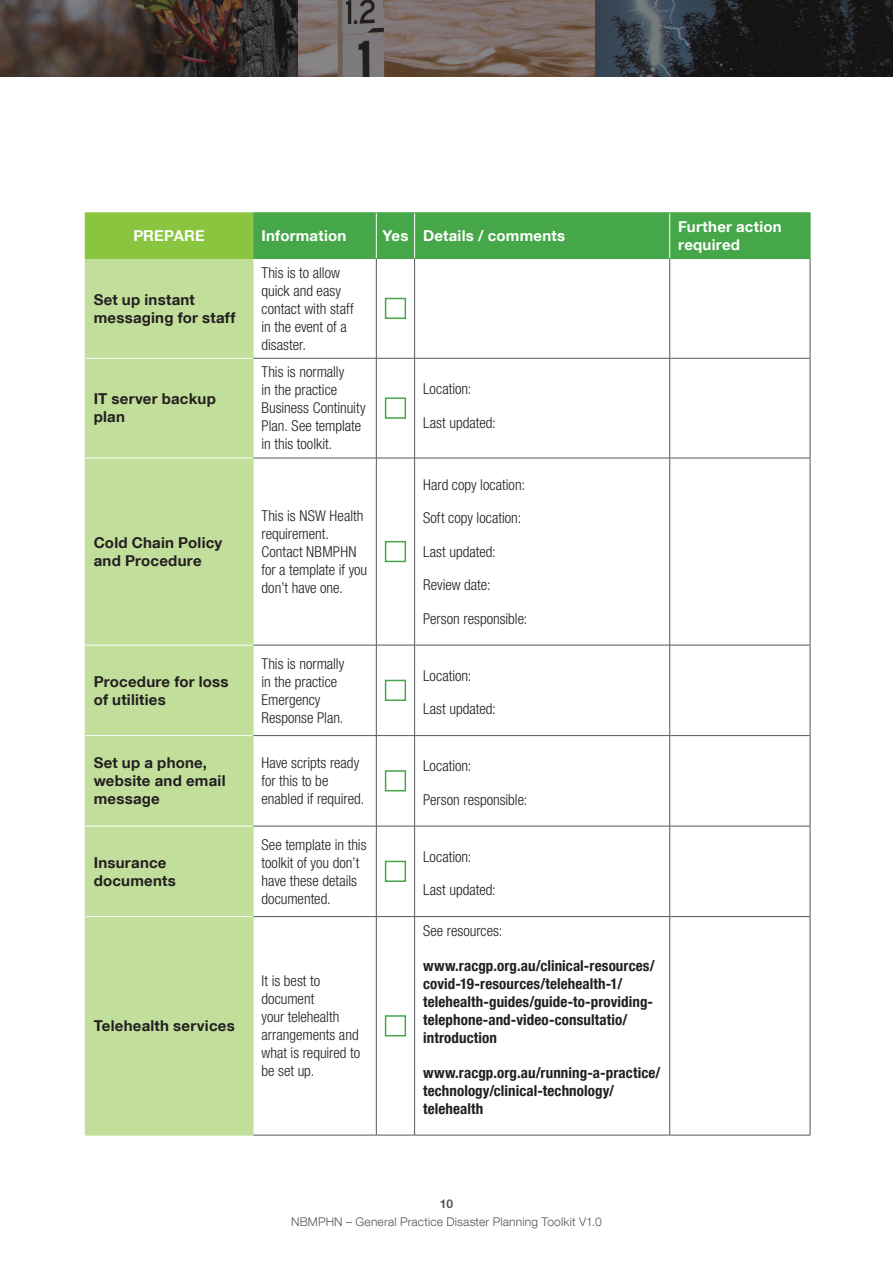
<style>
.page{position:relative;width:893px;height:1263px;background:#fff}
.page>*{position:absolute;margin:0;border:0;box-sizing:border-box;transform-origin:0 0}
.t1{font:300 condensed 15px/18px "Helvetica Neue LT Com";color:#231f20}
.t2{font:700 condensed 15px/18px "Helvetica Neue LT Com";letter-spacing:.005em;color:#231f20}
.t3{font:700 15px/18px "Helvetica Neue LT Com";letter-spacing:.015em;color:#231f20}
.t4{font:700 15px/18px "Helvetica Neue LT Com";letter-spacing:.015em;color:#fff}
.t5{font:300 12px "Helvetica Neue LT Com";letter-spacing:.015em;color:#57585a}
.t6{font:700 12px "Helvetica Neue LT Com";color:#57585a}
</style>
<div class="page">
<div style="left:85px;top:213px;width:168px;height:46px;background:#89c53f"></div>
<div style="left:254px;top:214px;width:556px;height:44px;background:#45a748"></div>
<div style="left:86px;top:259px;width:167px;height:876px;background:#c2de9b"></div>
<hr style="left:376px;top:213px;width:1px;height:45px;background:#fff">
<hr style="left:414px;top:213px;width:1px;height:45px;background:#fff">
<hr style="left:669px;top:213px;width:1px;height:45px;background:#fff">
<hr style="left:376px;top:259px;width:1px;height:99px;background:#57585a">
<hr style="left:414px;top:259px;width:1px;height:99px;background:#57585a">
<hr style="left:669px;top:259px;width:1px;height:99px;background:#57585a">
<hr style="left:810px;top:259px;width:1px;height:99px;background:#57585a">
<hr style="left:253px;top:358px;width:123px;height:1px;background:#57585a">
<hr style="left:376px;top:358px;width:39px;height:1px;background:#57585a">
<hr style="left:376px;top:358px;width:1px;height:100px;background:#57585a">
<hr style="left:415px;top:358px;width:255px;height:1px;background:#57585a">
<hr style="left:414px;top:358px;width:1px;height:100px;background:#57585a">
<hr style="left:670px;top:358px;width:140px;height:1px;background:#57585a">
<hr style="left:669px;top:358px;width:1px;height:100px;background:#57585a">
<hr style="left:810px;top:358px;width:1px;height:100px;background:#57585a">
<hr style="left:253px;top:458px;width:123px;height:1px;background:#57585a">
<hr style="left:376px;top:458px;width:39px;height:1px;background:#57585a">
<hr style="left:376px;top:458px;width:1px;height:187px;background:#57585a">
<hr style="left:415px;top:458px;width:255px;height:1px;background:#57585a">
<hr style="left:414px;top:458px;width:1px;height:187px;background:#57585a">
<hr style="left:670px;top:458px;width:140px;height:1px;background:#57585a">
<hr style="left:669px;top:458px;width:1px;height:187px;background:#57585a">
<hr style="left:810px;top:458px;width:1px;height:187px;background:#57585a">
<hr style="left:253px;top:645px;width:123px;height:1px;background:#57585a">
<hr style="left:376px;top:645px;width:39px;height:1px;background:#57585a">
<hr style="left:376px;top:645px;width:1px;height:90px;background:#57585a">
<hr style="left:415px;top:645px;width:255px;height:1px;background:#57585a">
<hr style="left:414px;top:645px;width:1px;height:90px;background:#57585a">
<hr style="left:670px;top:645px;width:140px;height:1px;background:#57585a">
<hr style="left:669px;top:645px;width:1px;height:90px;background:#57585a">
<hr style="left:810px;top:645px;width:1px;height:90px;background:#57585a">
<hr style="left:253px;top:735px;width:123px;height:1px;background:#57585a">
<hr style="left:376px;top:735px;width:39px;height:1px;background:#57585a">
<hr style="left:376px;top:736px;width:1px;height:90px;background:#57585a">
<hr style="left:415px;top:735px;width:255px;height:1px;background:#57585a">
<hr style="left:414px;top:736px;width:1px;height:90px;background:#57585a">
<hr style="left:670px;top:735px;width:140px;height:1px;background:#57585a">
<hr style="left:669px;top:736px;width:1px;height:90px;background:#57585a">
<hr style="left:810px;top:736px;width:1px;height:90px;background:#57585a">
<hr style="left:253px;top:826px;width:123px;height:1px;background:#57585a">
<hr style="left:376px;top:826px;width:39px;height:1px;background:#57585a">
<hr style="left:376px;top:826px;width:1px;height:90px;background:#57585a">
<hr style="left:415px;top:826px;width:255px;height:1px;background:#57585a">
<hr style="left:414px;top:826px;width:1px;height:90px;background:#57585a">
<hr style="left:670px;top:826px;width:140px;height:1px;background:#57585a">
<hr style="left:669px;top:826px;width:1px;height:90px;background:#57585a">
<hr style="left:810px;top:826px;width:1px;height:90px;background:#57585a">
<hr style="left:253px;top:916px;width:123px;height:1px;background:#57585a">
<hr style="left:376px;top:916px;width:39px;height:1px;background:#57585a">
<hr style="left:376px;top:917px;width:1px;height:218px;background:#57585a">
<hr style="left:415px;top:916px;width:255px;height:1px;background:#57585a">
<hr style="left:414px;top:917px;width:1px;height:218px;background:#57585a">
<hr style="left:670px;top:916px;width:140px;height:1px;background:#57585a">
<hr style="left:669px;top:917px;width:1px;height:218px;background:#57585a">
<hr style="left:810px;top:917px;width:1px;height:218px;background:#57585a">
<hr style="left:253px;top:1135px;width:123px;height:1px;background:#57585a">
<hr style="left:376px;top:1135px;width:39px;height:1px;background:#57585a">
<hr style="left:415px;top:1135px;width:255px;height:1px;background:#57585a">
<hr style="left:670px;top:1135px;width:140px;height:1px;background:#57585a">
<hr style="left:85px;top:358px;width:168px;height:1px;background:#fff">
<hr style="left:85px;top:458px;width:168px;height:1px;background:#fff">
<hr style="left:85px;top:645px;width:168px;height:1px;background:#fff">
<hr style="left:85px;top:735px;width:168px;height:1px;background:#fff">
<hr style="left:85px;top:826px;width:168px;height:1px;background:#fff">
<hr style="left:85px;top:916px;width:168px;height:1px;background:#fff">
<hr style="left:253px;top:213px;width:123px;height:1px;background:#45a748">
<hr style="left:253px;top:258px;width:123px;height:1px;background:#45a748">
<hr style="left:376px;top:213px;width:39px;height:1px;background:#45a748">
<hr style="left:376px;top:258px;width:39px;height:1px;background:#45a748">
<hr style="left:415px;top:213px;width:255px;height:1px;background:#45a748">
<hr style="left:415px;top:258px;width:255px;height:1px;background:#45a748">
<hr style="left:670px;top:213px;width:140px;height:1px;background:#45a748">
<hr style="left:810px;top:213px;width:1px;height:45px;background:#45a748">
<hr style="left:670px;top:258px;width:140px;height:1px;background:#45a748">
<hr style="left:253px;top:213px;width:1px;height:45px;background:#89c53f">
<hr style="left:85px;top:259px;width:1px;height:99px;background:#c2de9b">
<hr style="left:253px;top:259px;width:1px;height:99px;background:#c2de9b">
<hr style="left:85px;top:358px;width:1px;height:100px;background:#c2de9b">
<hr style="left:253px;top:358px;width:1px;height:100px;background:#c2de9b">
<hr style="left:85px;top:458px;width:1px;height:187px;background:#c2de9b">
<hr style="left:253px;top:458px;width:1px;height:187px;background:#c2de9b">
<hr style="left:85px;top:645px;width:1px;height:91px;background:#c2de9b">
<hr style="left:253px;top:645px;width:1px;height:91px;background:#c2de9b">
<hr style="left:85px;top:736px;width:1px;height:90px;background:#c2de9b">
<hr style="left:253px;top:736px;width:1px;height:90px;background:#c2de9b">
<hr style="left:85px;top:826px;width:1px;height:90px;background:#c2de9b">
<hr style="left:253px;top:826px;width:1px;height:90px;background:#c2de9b">
<hr style="left:85px;top:916px;width:1px;height:219px;background:#c2de9b">
<hr style="left:253px;top:916px;width:1px;height:219px;background:#c2de9b">
<hr style="left:85px;top:1135px;width:168px;height:1px;background:#c2de9b">
<div style="left:385px;top:298px;width:21px;height:21px;border:2px solid #45a748"></div>
<div style="left:385px;top:397px;width:21px;height:22px;border:2px solid #45a748"></div>
<div style="left:385px;top:541px;width:21px;height:21px;border:2px solid #45a748"></div>
<div style="left:385px;top:680px;width:21px;height:21px;border:2px solid #45a748"></div>
<div style="left:385px;top:770px;width:21px;height:21px;border:2px solid #45a748"></div>
<div style="left:385px;top:861px;width:21px;height:21px;border:2px solid #45a748"></div>
<div style="left:385px;top:1015px;width:21px;height:21px;border:2px solid #45a748"></div>
<svg style="left:0;top:0;width:893px;height:77px;background:#494240"></svg>
<p class="t4" style="left:133px;top:226px;width:73px">PREPARE</p>
<p class="t4" style="left:261px;top:226px;width:86px">Information</p>
<p class="t4" style="left:382px;top:226px;width:184px">Yes Details / comments</p>
<p class="t4" style="left:678px;top:217px;width:105px">Further action required</p>
<p class="t3" style="left:94px;top:290px;width:143px">Set up instant messaging for staff</p>
<p class="t3" style="left:94px;top:390px;width:124px">IT server backup plan</p>
<p class="t3" style="left:94px;top:533px;width:130px">Cold Chain Policy and Procedure</p>
<p class="t3" style="left:94px;top:672px;width:136px">Procedure for loss of utilities</p>
<p class="t1" style="left:261px;top:263px;width:94px">This is to allow quick and easy contact with staff in the event of a disaster.</p>
<p class="t1" style="left:261px;top:363px;width:106px">This is normally<br>in the practice<br>Business Continuity<br>Plan. See template in this toolkit.</p>
<p class="t1" style="left:261px;top:506px;width:107px">This is NSW Health requirement.<br>Contact NBMPHN for a template if you don’t have one.</p>
<p class="t1" style="left:261px;top:654px;width:84px">This is normally in the practice<br>Emergency<br>Response Plan.</p>
<p class="t1" style="left:423px;top:380px;width:50px">Location:</p>
<p class="t1" style="left:423px;top:413px;width:74px">Last updated:</p>
<p class="t1" style="left:423px;top:475px;width:103px">Hard copy location:</p>
<p class="t1" style="left:423px;top:509px;width:100px">Soft copy location:</p>
<p class="t1" style="left:423px;top:542px;width:74px">Last updated:</p>
<p class="t1" style="left:423px;top:576px;width:69px">Review date:</p>
<p class="t1" style="left:423px;top:609px;width:106px">Person responsible:</p>
<p class="t1" style="left:423px;top:666px;width:50px">Location:</p>
<p class="t1" style="left:423px;top:700px;width:74px">Last updated:</p>
<p class="t3" style="left:94px;top:753px;width:133px">Set up a phone, website and email message</p>
<p class="t1" style="left:261px;top:754px;width:104px">Have scripts ready for this to be enabled if required.</p>
<p class="t1" style="left:423px;top:757px;width:50px">Location:</p>
<p class="t1" style="left:423px;top:790px;width:106px">Person responsible:</p>
<p class="t3" style="left:94px;top:853px;width:84px">Insurance documents</p>
<p class="t1" style="left:261px;top:835px;width:107px">See template in this toolkit of you don’t have these details documented.</p>
<p class="t3" style="left:94px;top:1016px;width:143px">Telehealth services</p>
<p class="t1" style="left:261px;top:972px;width:100px">It is best to document<br>your telehealth arrangements and what is required to be set up.</p>
<p class="t1" style="left:423px;top:847px;width:50px">Location:</p>
<p class="t1" style="left:423px;top:881px;width:74px">Last updated:</p>
<p class="t1" style="left:423px;top:921px;width:81px">See resources:</p>
<p class="t2" style="left:423px;top:956px;width:233px">www.racgp.org.au/clinical-resources/ covid-19-resources/telehealth-1/ telehealth-guides/guide-to-providing&shy;telephone-and-video-consultatio/ introduction</p>
<p class="t2" style="left:423px;top:1063px;width:239px">www.racgp.org.au/running-a-practice/ technology/clinical-technology/ telehealth</p>
<p class="t6" style="left:440px;top:1196px;width:15px">10</p>
<p class="t5" style="left:291px;top:1214px;width:312px">NBMPHN – General Practice Disaster Planning Toolkit V1.0</p>
</div>
